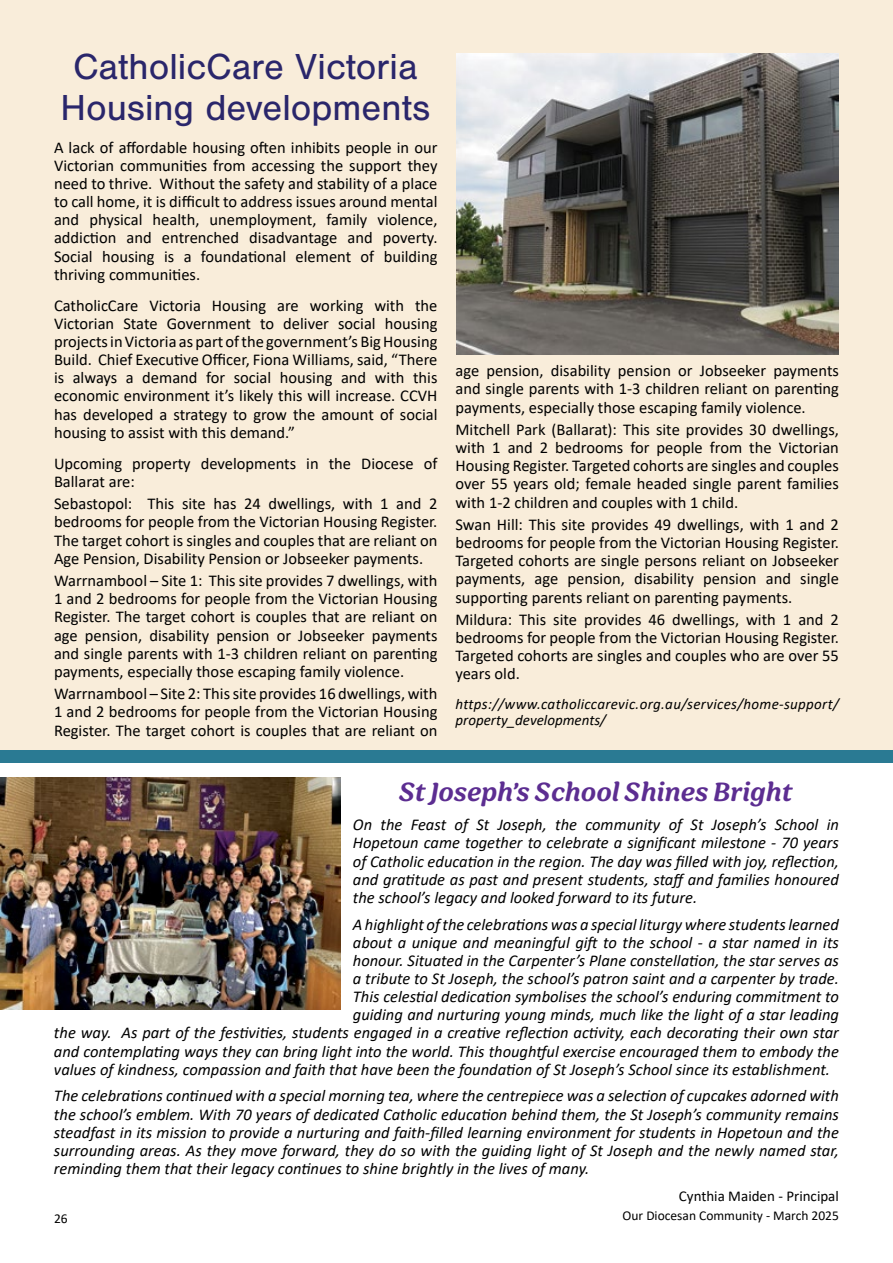
<style>
.page{position:relative;width:893px;height:1263px;background:#fff}
.page>*{position:absolute;margin:0;border:0;box-sizing:border-box;transform-origin:0 0}
.t1{font:37.5px/41.2px "Nimbus San";color:#2a266b;text-align:center}
.t2{font:italic 500 30px "Sirenia";color:#5c2d91}
.t3{font:16.5px/18.1px "Calibri";color:#000;text-align:justify}
.t4{font:italic 16.5px/18.1px "Calibri";color:#000;text-align:justify}
.t5{font:italic 15px/16.5px "Calibri";letter-spacing:.02em;color:#000}
.t6{font:15px "Calibri";color:#000}
.t7{font:13.5px "Calibri";color:#000}
</style>
<div class="page">
<div style="left:0;top:0;width:893px;height:757px;background:#f9edda"></div>
<img style="left:456px;top:53px;width:383px;height:301px">
<img style="left:0;top:777px;width:340px;height:233px">
<div style="left:0;top:750px;width:893px;height:13px;background:#2a7a93"></div>
<h1 class="t1" style="left:60px;top:47px;width:371px">CatholicCare Victoria<br>Housing developments</h1>
<p class="t3" style="left:54px;top:138px;width:385px">A lack of affordable housing often inhibits people in our Victorian communities from accessing the support they need to thrive. Without the safety and stability of a place to call home, it is difficult to address issues around mental and physical health, unemployment, family violence, addiction and entrenched disadvantage and poverty.<br>Social housing is a foundational element of building thriving communities.</p>
<p class="t3" style="left:54px;top:296px;width:385px">CatholicCare Victoria Housing are working with the Victorian State Government to deliver social housing projects in Victoria as part of the government’s Big Housing Build. Chief Executive Officer, Fiona Williams, said, “There is always a demand for social housing and with this economic environment it’s likely this will increase. CCVH has developed a strategy to grow the amount of social housing to assist with this demand.”</p>
<p class="t3" style="left:54px;top:454px;width:385px">Upcoming property developments in the Diocese of<br>Ballarat are:</p>
<p class="t3" style="left:54px;top:494px;width:385px">Sebastopol: This site has 24 dwellings, with 1 and 2 bedrooms for people from the Victorian Housing Register.<br>The target cohort is singles and couples that are reliant on Age Pension, Disability Pension or Jobseeker payments.</p>
<p class="t3" style="left:54px;top:571px;width:385px">Warrnambool – Site 1: This site provides 7 dwellings, with 1 and 2 bedrooms for people from the Victorian Housing Register. The target cohort is couples that are reliant on age pension, disability pension or Jobseeker payments and single parents with 1-3 children reliant on parenting payments, especially those escaping family violence.</p>
<p class="t3" style="left:54px;top:684px;width:385px">Warrnambool – Site 2: This site provides 16 dwellings, with 1 and 2 bedrooms for people from the Victorian Housing Register. The target cohort is couples that are reliant on</p>
<p class="t3" style="left:455px;top:361px;width:385px">age pension, disability pension or Jobseeker payments and single parents with 1-3 children reliant on parenting payments, especially those escaping family violence.</p>
<p class="t3" style="left:455px;top:420px;width:385px">Mitchell Park (Ballarat): This site provides 30 dwellings, with 1 and 2 bedrooms for people from the Victorian Housing Register. Targeted cohorts are singles and couples over 55 years old; female headed single parent families with 1-2 children and couples with 1 child.</p>
<p class="t3" style="left:455px;top:515px;width:385px">Swan Hill: This site provides 49 dwellings, with 1 and 2 bedrooms for people from the Victorian Housing Register.<br>Targeted cohorts are single persons reliant on Jobseeker payments, age pension, disability pension and single supporting parents reliant on parenting payments.</p>
<p class="t3" style="left:455px;top:610px;width:385px">Mildura: This site provides 46 dwellings, with 1 and 2 bedrooms for people from the Victorian Housing Register.<br>Targeted cohorts are singles and couples who are over 55 years old.</p>
<p class="t5" style="left:455px;top:695px;width:385px">https://www.catholiccarevic.org.au/services/home-support/ property_developments/</p>
<h2 class="t2" style="left:399px;top:774px;width:395px">St Joseph’s School Shines Bright</h2>
<p class="t4" style="left:353px;top:815px;width:488px">On the Feast of St Joseph, the community of St Joseph’s School in Hopetoun came together to celebrate a significant milestone - 70 years of Catholic education in the region. The day was filled with joy, reflection, and gratitude as past and present students, staff and families honoured the school’s legacy and looked forward to its future.</p>
<p class="t4" style="left:353px;top:914px;width:488px">A highlight of the celebrations was a special liturgy where students learned</p>
<p class="t4" style="left:353px;top:932px;width:488px">about a unique and meaningful gift to the school - a star named in its</p>
<p class="t4" style="left:353px;top:950px;width:488px">honour. Situated in the Carpenter’s Plane constellation, the star serves as</p>
<p class="t4" style="left:353px;top:969px;width:488px">a tribute to St Joseph, the school’s patron saint and a carpenter by trade.</p>
<p class="t4" style="left:353px;top:987px;width:488px">This celestial dedication symbolises the school’s enduring commitment to</p>
<p class="t4" style="left:353px;top:1005px;width:488px">guiding and nurturing young minds, much like the light of a star leading</p>
<p class="t4" style="left:54px;top:1023px;width:786px">the way. As part of the festivities, students engaged in a creative reflection activity, each decorating their own star</p>
<p class="t4" style="left:54px;top:1041px;width:786px">and contemplating ways they can bring light into the world. This thoughtful exercise encouraged them to embody the</p>
<p class="t4" style="left:54px;top:1059px;width:777px">values of kindness, compassion and faith that have been the foundation of St Joseph’s School since its establishment.</p>
<p class="t4" style="left:54px;top:1086px;width:786px">The celebrations continued with a special morning tea, where the centrepiece was a selection of cupcakes adorned with the school’s emblem. With 70 years of dedicated Catholic education behind them, the St Joseph’s community remains steadfast in its mission to provide a nurturing and faith-filled learning environment for students in Hopetoun and the surrounding areas. As they move forward, they do so with the guiding light of St Joseph and the newly named star, reminding them that their legacy continues to shine brightly in the lives of many.</p>
<p class="t6" style="left:679px;top:1185px;width:162px">Cynthia Maiden - Principal</p>
<p class="t7" style="left:54px;top:1209px;width:15px">26</p>
<p class="t7" style="left:623px;top:1206px;width:218px">Our Diocesan Community - March 2025</p>
</div>
